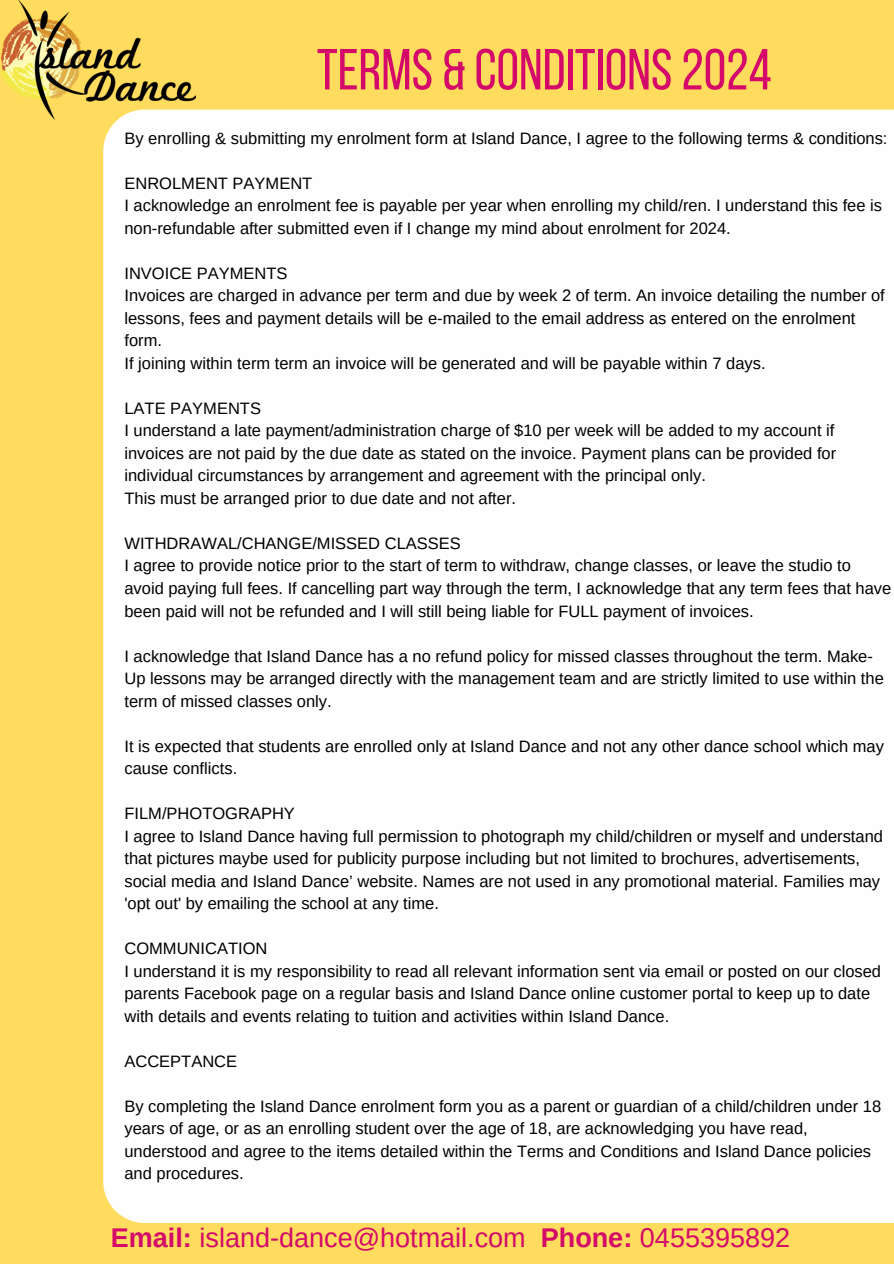
<style>
.page{position:relative;width:894px;height:1264px;background:#fff}
.page>*{position:absolute;margin:0;border:0;box-sizing:border-box;transform-origin:0 0}
.t1{font:57.75px "Bebas Neue";color:#d4096a}
.t2{font:27px "Arimo";color:#d4096a}
.t3{font:16.5px/22.5px "Arimo";color:#000}
.s1{font-weight:700}
</style>
<div class="page">
<div style="left:0;top:0;width:893px;height:1263px;background:#ffdc5d"></div>
<div style="left:103px;top:109px;width:790px;height:1113px;background:#fefefe"></div>
<img style="left:1px;top:0;width:195px;height:119px">
<p class="t1" style="left:317px;top:46px;width:456px">TERMS &amp; CONDITIONS2024</p>
<p class="t3" style="left:124px;top:127px;width:764px">By enrolling &amp; submitting my enrolment form at Island Dance, I agree to the following terms &amp; conditions:</p>
<p class="t3" style="left:124px;top:172px;width:189px">ENROLMENT PAYMENT</p>
<p class="t3" style="left:124px;top:194px;width:759px">I acknowledge an enrolment fee is payable per year when enrolling my child/ren. I understand this fee is non-refundable after submitted even if I change my mind about enrolment for 2024.</p>
<p class="t3" style="left:124px;top:262px;width:165px">INVOICE PAYMENTS</p>
<p class="t3" style="left:124px;top:284px;width:761px">Invoices are charged in advance per term and due by week 2 of term. An invoice detailing the number of lessons, fees and payment details will be e-mailed to the email address as entered on the enrolment form.</p>
<p class="t3" style="left:124px;top:352px;width:642px">If joining within term term an invoice will be generated and will be payable within 7 days.</p>
<p class="t3" style="left:124px;top:397px;width:138px">LATE PAYMENTS</p>
<p class="t3" style="left:124px;top:419px;width:713px;text-align:justify">I understand a late payment/administration charge of $10 per week will be added to my account if invoices are not paid by the due date as stated on the invoice. Payment plans can be provided for individual circumstances by arrangement and agreement with the principal only.</p>
<p class="t3" style="left:124px;top:487px;width:393px">This must be arranged prior to due date and not after.</p>
<p class="t3" style="left:124px;top:532px;width:338px">WITHDRAWAL/CHANGE/MISSED CLASSES</p>
<p class="t3" style="left:124px;top:554px;width:768px">I agree to provide notice prior to the start of term to withdraw, change classes, or leave the studio to avoid paying full fees. If cancelling part way through the term, I acknowledge that any term fees that have been paid will not be refunded and I will still being liable for FULL payment of invoices.</p>
<p class="t3" style="left:124px;top:644px;width:760px">I acknowledge that Island Dance has a no refund policy for missed classes throughout the term. Make-<br>Up lessons may be arranged directly with the management team and are strictly limited to use within the term of missed classes only.</p>
<p class="t3" style="left:124px;top:734px;width:760px">It is expected that students are enrolled only at Island Dance and not any other dance school which may cause conflicts.</p>
<p class="t3" style="left:124px;top:802px;width:172px">FILM/PHOTOGRAPHY</p>
<p class="t3" style="left:124px;top:824px;width:759px">I agree to Island Dance having full permission to photograph my child/children or myself and understand that pictures maybe used for publicity purpose including but not limited to brochures, advertisements, social media and Island Dance’ website. Names are not used in any promotional material. Families may 'opt out' by emailing the school at any time.</p>
<p class="t3" style="left:124px;top:937px;width:144px">COMMUNICATION</p>
<p class="t3" style="left:124px;top:959px;width:758px">I understand it is my responsibility to read all relevant information sent via email or posted on our closed parents Facebook page on a regular basis and Island Dance online customer portal to keep up to date with details and events relating to tuition and activities within Island Dance.</p>
<p class="t3" style="left:124px;top:1049px;width:114px">ACCEPTANCE</p>
<p class="t3" style="left:124px;top:1094px;width:758px">By completing the Island Dance enrolment form you as a parent or guardian of a child/children under 18 years of age, or as an enrolling student over the age of 18, are acknowledging you have read, understood and agree to the items detailed within the Terms and Conditions and Island Dance policies and procedures.</p>
<p class="t2" style="left:111px;top:1222px;width:680px"><span class="s1">Email:</span> island-dance@hotmail.com <span class="s1">Phone:</span> 0455395892</p>
</div>
